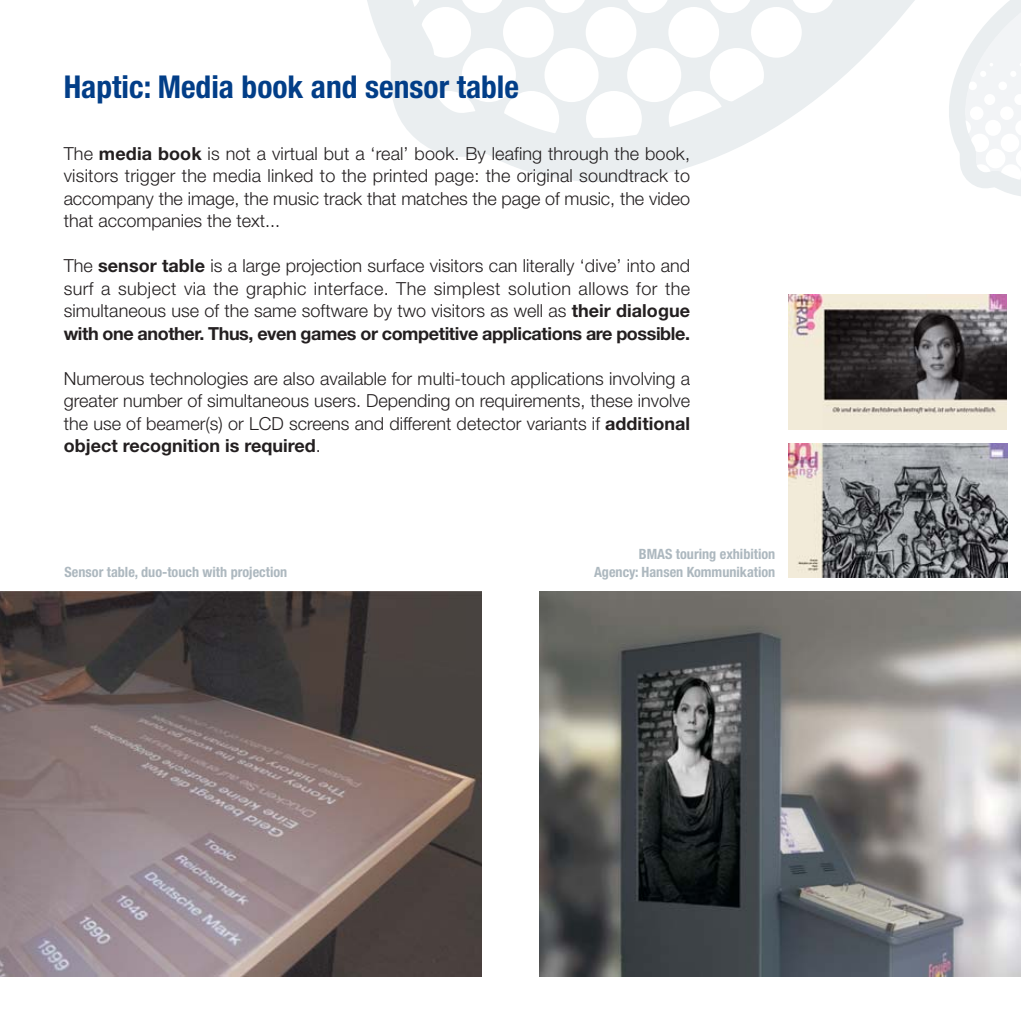
<style>
.page{position:relative;width:1021px;height:1021px;background:#fff}
.page>*{position:absolute;margin:0;border:0;box-sizing:border-box;transform-origin:0 0}
.t1{font:700 condensed 31.5px "Helvetica Neue";color:#023e88}
.t2{font:300 18px/22.5px "Helvetica Neue";color:#231f20;text-align:justify}
.t3{font:700 condensed 14.17px "Helvetica Neue";color:#adb8bf}
.s1{font-weight:700}
</style>
<div class="page">
<svg style="left:367px;top:0;width:548px;height:182px"></svg>
<svg style="left:949px;top:0;width:71px;height:196px"></svg>
<img style="left:539px;top:591px;width:481px;height:385px">
<img style="left:0;top:591px;width:482px;height:385px">
<img style="left:788px;top:443px;width:218px;height:134px">
<img style="left:788px;top:295px;width:218px;height:134px">
<h1 class="t1" style="left:64px;top:76px;width:457px">Haptic: Media book and sensor table</h1>
<p class="t2" style="left:64px;top:144px;width:628px">The <span class="s1">media book</span> is not a virtual but a ‘real’ book. By leafing through the book, visitors trigger the media linked to the printed page: the original soundtrack to accompany the image, the music track that matches the page of music, the video that accompanies the text...</p>
<p class="t2" style="left:64px;top:256px;width:628px">The <span class="s1">sensor table</span> is a large projection surface visitors can literally ‘dive’ into and surf a subject via the graphic interface. The simplest solution allows for the simultaneous use of the same software by two visitors as well as <span class="s1">their dialogue with one another. Thus, even games or competitive applications are possible.</span></p>
<p class="t2" style="left:64px;top:369px;width:628px">Numerous technologies are also available for multi-touch applications involving a greater number of simultaneous users. Depending on requirements, these involve the use of beamer(s) or LCD screens and different detector variants if <span class="s1">additional object recognition is required</span>.</p>
<p class="t3" style="left:639px;top:548px;width:138px">BMAS touring exhibition</p>
<p class="t3" style="left:65px;top:566px;width:224px">Sensor table, duo-touch with projection</p>
<p class="t3" style="left:594px;top:566px;width:183px">Agency: Hansen Kommunikation</p>
</div>
